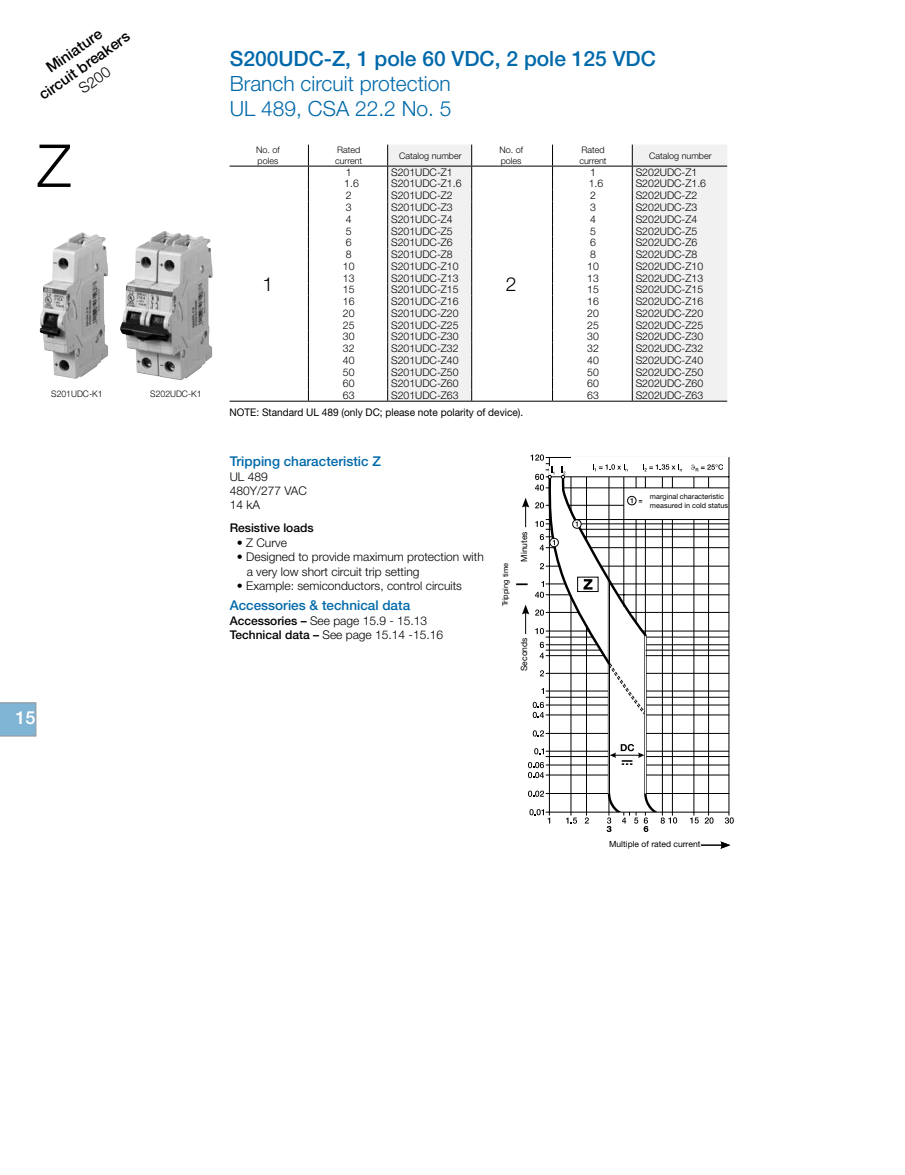
<style>
.page{position:relative;width:905px;height:1175px;background:#fff}
.page>*{position:absolute;margin:0;border:0;box-sizing:border-box;transform-origin:0 0}
.t1{font:300 59.25px "Helvetica Neue LT Std";color:#000}
.t2{font:300 21px/25.2px "Helvetica Neue LT Std";color:#0069aa}
.t3{font:500 21px "Helvetica Neue LT Std";color:#0069aa}
.t4{font:300 19.35px "Helvetica Neue LT Std";color:#000}
.t5{font:500 18px "Helvetica Neue LT Std";color:#fff}
.t6{font:500 15px/18px "Helvetica Neue LT Std";color:#000;text-align:center}
.t7{font:300 15px "Helvetica Neue LT Std";color:#000}
.t8{font:500 13.5px "Helvetica Neue LT Std";color:#0069aa}
.t9{font:300 12px/14.4px "Helvetica Neue LT Std";color:#000}
.t10{font:500 12px "Helvetica Neue LT Std";color:#000}
.t11{font:300 10.5px "Helvetica Neue LT Std";color:#000}
.t12{font:10.5px "Helvetica Neue LT Std";color:#000;scale:.96 1}
.t13{font:300 9px/10.8px "Helvetica Neue LT Std";color:#000}
.t14{font:300 9px "Helvetica Neue LT Std";color:#000;scale:.96 1}
.t15{font:8.55px "Helvetica Neue LT Std";color:#000}
.t16{font:7.5px "Helvetica Neue LT Std";letter-spacing:-.005em;color:#000}
.t17{font:7.35px/8.7px "Helvetica Neue LT Std";color:#000}
.s1{font-weight:500}
</style>
<div class="page">
<svg style="left:0;top:702px;width:36px;height:34px"></svg>
<img style="left:39px;top:232px;width:69px;height:147px">
<img style="left:120px;top:231px;width:93px;height:149px">
<svg style="left:388px;top:145px;width:339px;height:256px"></svg>
<svg style="left:308px;top:145px;width:1px;height:256px"></svg>
<svg style="left:387px;top:145px;width:1px;height:256px"></svg>
<svg style="left:552px;top:145px;width:1px;height:256px"></svg>
<svg style="left:632px;top:145px;width:1px;height:256px"></svg>
<hr style="left:229px;top:401px;width:79px;height:1px;background:#000">
<hr style="left:308px;top:401px;width:79px;height:1px;background:#000">
<hr style="left:387px;top:401px;width:84px;height:1px;background:#000">
<hr style="left:471px;top:401px;width:81px;height:1px;background:#000">
<hr style="left:552px;top:401px;width:80px;height:1px;background:#000">
<hr style="left:632px;top:401px;width:95px;height:1px;background:#000">
<hr style="left:229px;top:166px;width:79px;height:1px;background:#000">
<hr style="left:308px;top:166px;width:79px;height:1px;background:#000">
<hr style="left:387px;top:166px;width:84px;height:1px;background:#000">
<hr style="left:471px;top:166px;width:81px;height:1px;background:#000">
<hr style="left:552px;top:166px;width:80px;height:1px;background:#000">
<hr style="left:632px;top:166px;width:95px;height:1px;background:#000">
<svg style="left:471px;top:145px;width:1px;height:256px"></svg>
<svg style="left:700px;top:841px;width:30px;height:7px"></svg>
<svg style="left:516px;top:454px;width:217px;height:378px"></svg>
<div style="left:643px;top:495px;width:83px;height:18px;background:#fff"></div>
<h3 class="t6" style="left:25px;top:74px;width:109px;rotate:-35deg">Miniature circuit breakers</h3>
<h3 class="t7" style="left:75px;top:82px;width:36px;rotate:-35deg">S200</h3>
<h1 class="t1" style="left:37px;top:130px;width:35px">Z</h1>
<p class="t14" style="left:51px;top:388px;width:55px">S201UDC-K1</p>
<p class="t14" style="left:150px;top:388px;width:55px">S202UDC-K1</p>
<h3 class="t5" style="left:15px;top:707px;width:22px">15</h3>
<h2 class="t3" style="left:230px;top:46px;width:427px">S200UDC-Z, 1 pole 60 VDC, 2 pole 125 VDC</h2>
<h2 class="t2" style="left:230px;top:71px;width:223px">Branch circuit protection<br>UL 489, CSA 22.2 No. 5</h2>
<p class="t13" style="left:256px;top:144px;width:25px">No. of poles</p>
<p class="t13" style="left:335px;top:144px;width:29px">Rated current</p>
<p class="t13" style="left:399px;top:150px;width:64px">Catalog number</p>
<p class="t13" style="left:499px;top:144px;width:25px">No. of poles</p>
<p class="t13" style="left:579px;top:144px;width:29px">Rated current</p>
<p class="t13" style="left:649px;top:150px;width:64px">Catalog number</p>
<p class="t11" style="left:346px;top:166px;width:7px">1</p>
<p class="t11" style="left:391px;top:166px;width:63px">S201UDC-Z1</p>
<p class="t11" style="left:590px;top:166px;width:7px">1</p>
<p class="t11" style="left:635px;top:166px;width:63px">S202UDC-Z1</p>
<p class="t11" style="left:344px;top:177px;width:16px">1.6</p>
<p class="t11" style="left:391px;top:177px;width:72px">S201UDC-Z1.6</p>
<p class="t11" style="left:588px;top:177px;width:16px">1.6</p>
<p class="t11" style="left:635px;top:177px;width:72px">S202UDC-Z1.6</p>
<p class="t11" style="left:346px;top:189px;width:7px">2</p>
<p class="t11" style="left:391px;top:189px;width:63px">S201UDC-Z2</p>
<p class="t11" style="left:590px;top:189px;width:7px">2</p>
<p class="t11" style="left:635px;top:189px;width:63px">S202UDC-Z2</p>
<p class="t11" style="left:346px;top:201px;width:7px">3</p>
<p class="t11" style="left:391px;top:201px;width:63px">S201UDC-Z3</p>
<p class="t11" style="left:590px;top:201px;width:7px">3</p>
<p class="t11" style="left:635px;top:201px;width:63px">S202UDC-Z3</p>
<p class="t11" style="left:346px;top:213px;width:7px">4</p>
<p class="t11" style="left:391px;top:213px;width:63px">S201UDC-Z4</p>
<p class="t11" style="left:590px;top:213px;width:7px">4</p>
<p class="t11" style="left:635px;top:213px;width:63px">S202UDC-Z4</p>
<p class="t11" style="left:346px;top:224px;width:7px">5</p>
<p class="t11" style="left:391px;top:224px;width:63px">S201UDC-Z5</p>
<p class="t11" style="left:590px;top:224px;width:7px">5</p>
<p class="t11" style="left:635px;top:224px;width:63px">S202UDC-Z5</p>
<p class="t11" style="left:346px;top:236px;width:7px">6</p>
<p class="t11" style="left:391px;top:236px;width:63px">S201UDC-Z6</p>
<p class="t11" style="left:590px;top:236px;width:7px">6</p>
<p class="t11" style="left:635px;top:236px;width:63px">S202UDC-Z6</p>
<p class="t11" style="left:346px;top:248px;width:7px">8</p>
<p class="t11" style="left:391px;top:248px;width:63px">S201UDC-Z8</p>
<p class="t11" style="left:590px;top:248px;width:7px">8</p>
<p class="t11" style="left:635px;top:248px;width:63px">S202UDC-Z8</p>
<p class="t11" style="left:343px;top:260px;width:13px">10</p>
<p class="t11" style="left:391px;top:260px;width:69px">S201UDC-Z10</p>
<p class="t11" style="left:587px;top:260px;width:13px">10</p>
<p class="t11" style="left:635px;top:260px;width:69px">S202UDC-Z10</p>
<p class="t11" style="left:343px;top:271px;width:13px">13</p>
<p class="t11" style="left:391px;top:271px;width:69px">S201UDC-Z13</p>
<p class="t11" style="left:587px;top:271px;width:13px">13</p>
<p class="t11" style="left:635px;top:271px;width:69px">S202UDC-Z13</p>
<p class="t11" style="left:343px;top:283px;width:13px">15</p>
<p class="t11" style="left:391px;top:283px;width:69px">S201UDC-Z15</p>
<p class="t11" style="left:587px;top:283px;width:13px">15</p>
<p class="t11" style="left:635px;top:283px;width:69px">S202UDC-Z15</p>
<p class="t11" style="left:343px;top:295px;width:13px">16</p>
<p class="t11" style="left:391px;top:295px;width:69px">S201UDC-Z16</p>
<p class="t11" style="left:587px;top:295px;width:13px">16</p>
<p class="t11" style="left:635px;top:295px;width:69px">S202UDC-Z16</p>
<p class="t11" style="left:343px;top:307px;width:13px">20</p>
<p class="t11" style="left:391px;top:307px;width:69px">S201UDC-Z20</p>
<p class="t11" style="left:587px;top:307px;width:13px">20</p>
<p class="t11" style="left:635px;top:307px;width:69px">S202UDC-Z20</p>
<p class="t11" style="left:343px;top:318px;width:13px">25</p>
<p class="t11" style="left:391px;top:318px;width:69px">S201UDC-Z25</p>
<p class="t11" style="left:587px;top:318px;width:13px">25</p>
<p class="t11" style="left:635px;top:318px;width:69px">S202UDC-Z25</p>
<p class="t11" style="left:343px;top:330px;width:13px">30</p>
<p class="t11" style="left:391px;top:330px;width:69px">S201UDC-Z30</p>
<p class="t11" style="left:587px;top:330px;width:13px">30</p>
<p class="t11" style="left:635px;top:330px;width:69px">S202UDC-Z30</p>
<p class="t11" style="left:343px;top:342px;width:13px">32</p>
<p class="t11" style="left:391px;top:342px;width:69px">S201UDC-Z32</p>
<p class="t11" style="left:587px;top:342px;width:13px">32</p>
<p class="t11" style="left:635px;top:342px;width:69px">S202UDC-Z32</p>
<p class="t11" style="left:343px;top:354px;width:13px">40</p>
<p class="t11" style="left:391px;top:354px;width:69px">S201UDC-Z40</p>
<p class="t11" style="left:587px;top:354px;width:13px">40</p>
<p class="t11" style="left:635px;top:354px;width:69px">S202UDC-Z40</p>
<p class="t11" style="left:343px;top:365px;width:13px">50</p>
<p class="t11" style="left:391px;top:365px;width:69px">S201UDC-Z50</p>
<p class="t11" style="left:587px;top:365px;width:13px">50</p>
<p class="t11" style="left:635px;top:365px;width:69px">S202UDC-Z50</p>
<p class="t11" style="left:343px;top:377px;width:13px">60</p>
<p class="t11" style="left:391px;top:377px;width:69px">S201UDC-Z60</p>
<p class="t11" style="left:587px;top:377px;width:13px">60</p>
<p class="t11" style="left:635px;top:377px;width:69px">S202UDC-Z60</p>
<p class="t11" style="left:343px;top:389px;width:13px">63</p>
<p class="t11" style="left:391px;top:389px;width:69px">S201UDC-Z63</p>
<p class="t11" style="left:587px;top:389px;width:13px">63</p>
<p class="t11" style="left:635px;top:389px;width:69px">S202UDC-Z63</p>
<p class="t12" style="left:229px;top:406px;width:307px">NOTE: Standard UL 489 (only DC; please note polarity of device).</p>
<h3 class="t4" style="left:506px;top:272px;width:12px">2</h3>
<h3 class="t4" style="left:262px;top:272px;width:12px">1</h3>
<p class="t8" style="left:230px;top:453px;width:153px">Tripping characteristic Z</p>
<p class="t9" style="left:230px;top:469px;width:79px">UL 489<br>480Y/277 VAC<br>14 kA</p>
<p class="t10" style="left:230px;top:521px;width:85px">Resistive loads</p>
<p class="t9" style="left:237px;top:535px;width:52px">• Z Curve</p>
<p class="t9" style="left:247px;top:549px;width:238px;text-indent:-10px">• Designed to provide maximum protection with a very low short circuit trip setting</p>
<p class="t9" style="left:237px;top:578px;width:226px">• Example: semiconductors, control circuits</p>
<p class="t8" style="left:230px;top:597px;width:182px">Accessories &amp; technical data</p>
<p class="t9" style="left:230px;top:613px;width:215px"><span class="s1">Accessories –</span> See page 15.9 - 15.13<br><span class="s1">Technical data –</span> See page 15.14 -15.16</p>
<p class="t16" style="left:501px;top:606px;width:45px;rotate:-90deg">Tripping time</p>
<p class="t15" style="left:519px;top:561px;width:32px;rotate:-90deg">Minutes</p>
<p class="t15" style="left:519px;top:671px;width:35px;rotate:-90deg">Seconds</p>
<p class="t17" style="left:650px;top:492px;width:80px">marginal characteristic measured in cold status</p>
<p class="t15" style="left:609px;top:838px;width:93px">Multiple of rated current</p>
</div>
